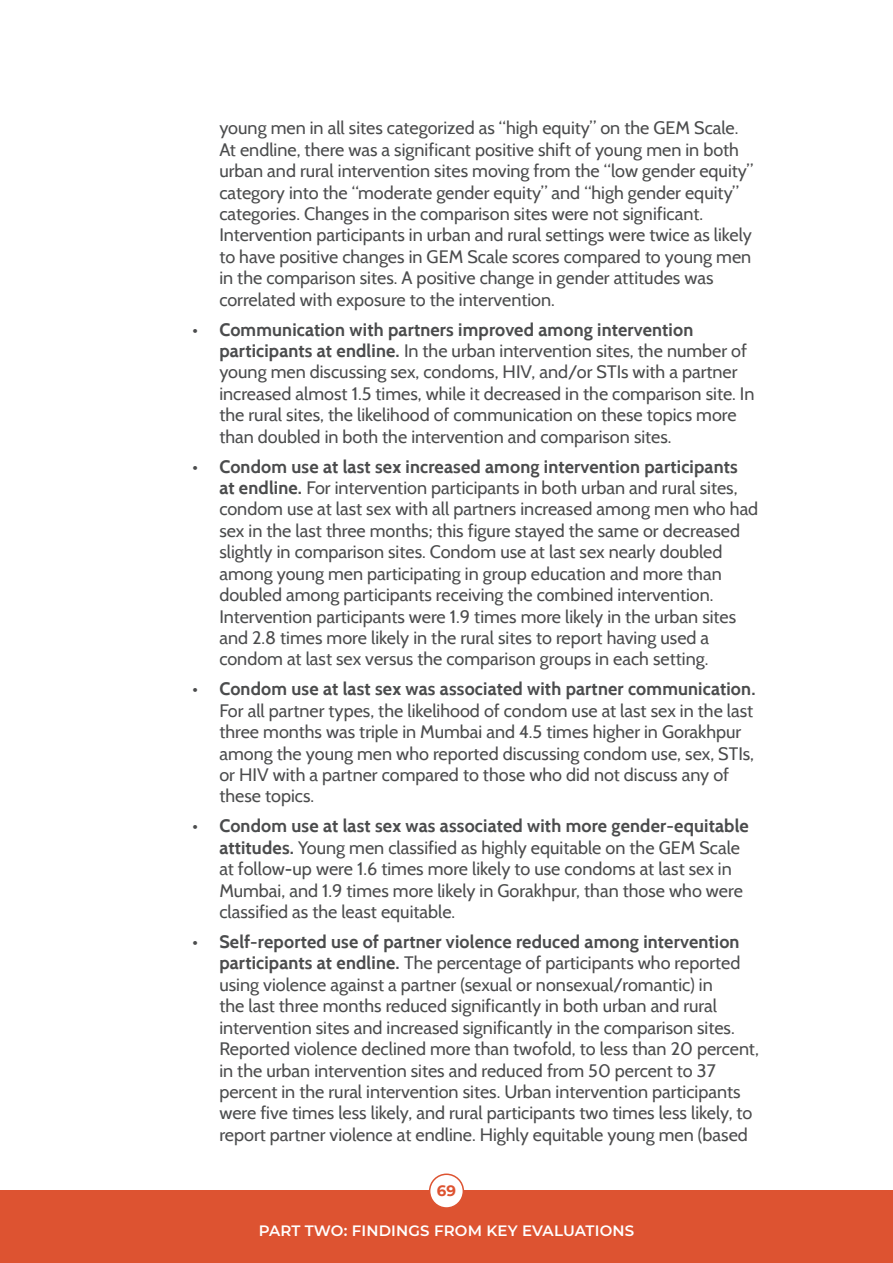
<style>
.page{position:relative;width:893px;height:1263px;background:#fff}
.page>*{position:absolute;margin:0;border:0;box-sizing:border-box;transform-origin:0 0}
.t1{font:18px/21.5px "Cabin";color:#4b4c4d}
.t2{font:600 15px "Montserrat";letter-spacing:.01em;color:#fff}
.t3{font:700 15px "Montserrat";color:#dd5331}
.s1{font-weight:700}
</style>
<div class="page">
<div style="left:0;top:1190px;width:893px;height:73px;background:#dd5331"></div>
<div style="left:430px;top:1174px;width:33px;height:34px;background:#fff;border-radius:50%"></div>
<div style="left:429px;top:1173px;width:35px;height:36px;border:2px solid #dd5331;border-radius:50%"></div>
<p class="t1" style="left:219px;top:117px;width:535px">young men in all sites categorized as “high equity” on the GEM Scale.<br>At endline, there was a significant positive shift of young men in both urban and rural intervention sites moving from the “low gender equity” category into the “moderate gender equity” and “high gender equity” categories. Changes in the comparison sites were not significant.<br>Intervention participants in urban and rural settings were twice as likely to have positive changes in GEM Scale scores compared to young men in the comparison sites. A positive change in gender attitudes was correlated with exposure to the intervention.</p>
<p class="t1" style="left:219px;top:318px;width:537px;text-indent:-27px">• <span class="s1">Communication with partners improved among intervention participants at endline.</span> In the urban intervention sites, the number of young men discussing sex, condoms, HIV, and/or STIs with a partner increased almost 1.5 times, while it decreased in the comparison site. In the rural sites, the likelihood of communication on these topics more than doubled in both the intervention and comparison sites.</p>
<p class="t1" style="left:219px;top:455px;width:540px;text-indent:-27px">• <span class="s1">Condom use at last sex increased among intervention participants<br>at endline.</span> For intervention participants in both urban and rural sites, condom use at last sex with all partners increased among men who had sex in the last three months; this figure stayed the same or decreased slightly in comparison sites. Condom use at last sex nearly doubled among young men participating in group education and more than doubled among participants receiving the combined intervention.<br>Intervention participants were 1.9 times more likely in the urban sites and 2.8 times more likely in the rural sites to report having used a condom at last sex versus the comparison groups in each setting.</p>
<p class="t1" style="left:219px;top:678px;width:538px;text-indent:-27px">• <span class="s1">Condom use at last sex was associated with partner communication.<br></span>For all partner types, the likelihood of condom use at last sex in the last three months was triple in Mumbai and 4.5 times higher in Gorakhpur among the young men who reported discussing condom use, sex, STIs, or HIV with a partner compared to those who did not discuss any of these topics.</p>
<p class="t1" style="left:219px;top:815px;width:531px;text-indent:-27px">• <span class="s1">Condom use at last sex was associated with more gender-equitable attitudes.</span> Young men classified as highly equitable on the GEM Scale at follow-up were 1.6 times more likely to use condoms at last sex in Mumbai, and 1.9 times more likely in Gorakhpur, than those who were classified as the least equitable.</p>
<p class="t1" style="left:219px;top:931px;width:541px;text-indent:-27px">• <span class="s1">Self-reported use of partner violence reduced among intervention participants at endline.</span> The percentage of participants who reported using violence against a partner (sexual or nonsexual/romantic) in<br>the last three months reduced significantly in both urban and rural intervention sites and increased significantly in the comparison sites.<br>Reported violence declined more than twofold, to less than 20 percent, in the urban intervention sites and reduced from 50 percent to 37 percent in the rural intervention sites. Urban intervention participants were five times less likely, and rural participants two times less likely, to report partner violence at endline. Highly equitable young men (based</p>
<p class="t3" style="left:437px;top:1180px;width:21px">69</p>
<p class="t2" style="left:259px;top:1220px;width:377px">PART TWO: FINDINGS FROM KEY EVALUATIONS</p>
</div>
